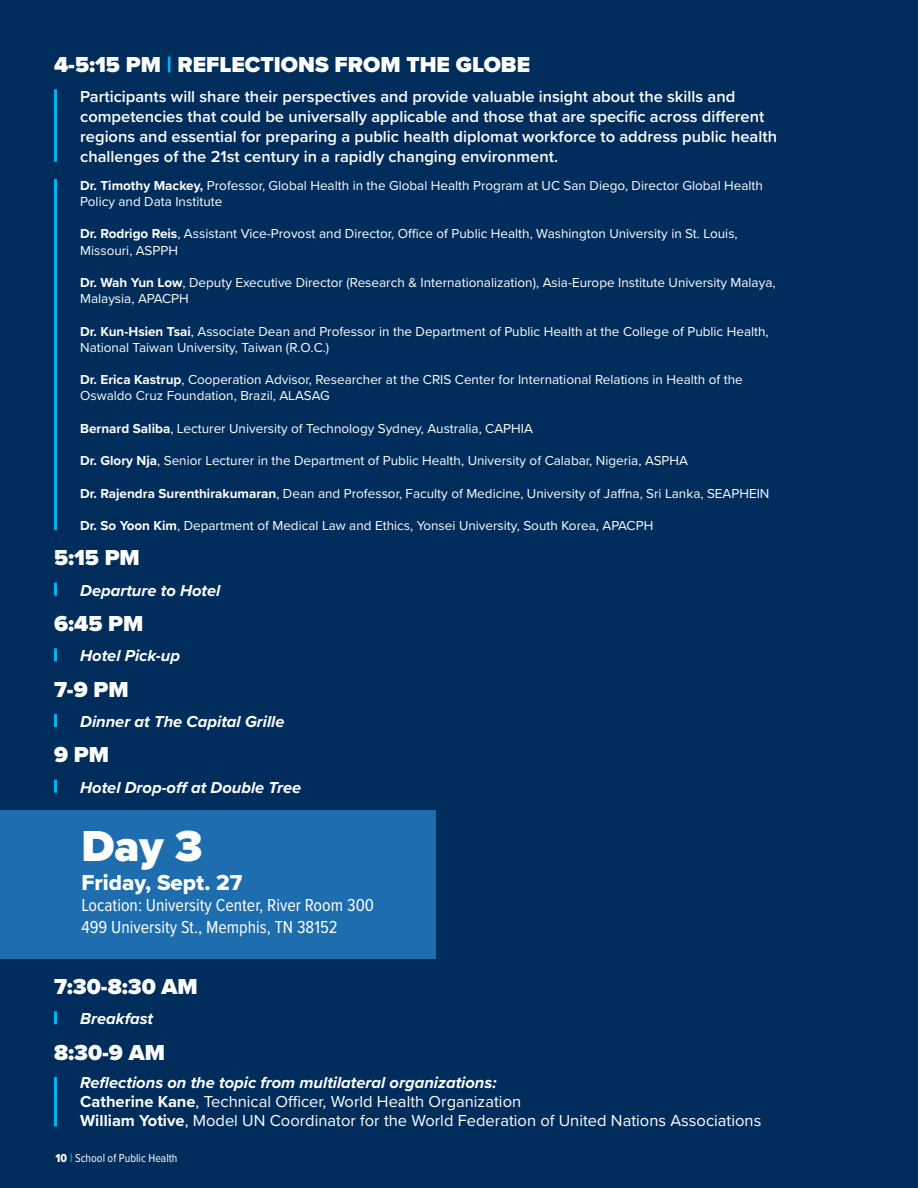
<style>
.page{position:relative;width:918px;height:1188px;background:#002d5b}
.page>*{position:absolute;margin:0;border:0;box-sizing:border-box;transform-origin:0 0}
.t1{font:900 45px "Proxima Nova";color:#fff}
.t2{font:900 22.5px "Proxima Nova";color:#fff}
.t3{font:22.5px "Proxima Nova Extrabld";color:#fff}
.t4{font:18px/21.6px "Proxima Nova Cond";color:#fff}
.t5{font:600 16.5px/19.8px "Proxima Nova";color:#fff}
.t6{font:italic 700 16.5px "Proxima Nova";color:#fff}
.t7{font:16.5px/19.8px "Proxima Nova";color:#fff}
.t8{font:13.5px/16.2px "Proxima Nova";color:#fff}
.t9{font:12px "Proxima Nova Cond";color:#fff}
.s1{color:#00b5ef}
.s2{font-weight:700}
.s3{font-family:"Proxima Nova Cond Extrabld"}
</style>
<div class="page">
<hr style="left:54px;top:89px;width:3px;height:73px;background:#00b5ef">
<svg style="left:54px;top:583px;width:3px;height:13px"></svg>
<svg style="left:54px;top:648px;width:3px;height:13px"></svg>
<svg style="left:54px;top:714px;width:3px;height:13px"></svg>
<svg style="left:54px;top:780px;width:3px;height:13px"></svg>
<svg style="left:54px;top:1011px;width:3px;height:13px"></svg>
<hr style="left:54px;top:1077px;width:3px;height:49px;background:#00b5ef">
<hr style="left:54px;top:179px;width:3px;height:351px;background:#00b5ef">
<div style="left:0;top:810px;width:436px;height:149px;background:#1d6daf"></div>
<h2 class="t2" style="left:54px;top:47px;width:478px">4-5:15 PM <span class="s1">|</span> REFLECTIONS FROM THE GLOBE</h2>
<p class="t5" style="left:80px;top:86px;width:698px">Participants will share their perspectives and provide valuable insight about the skills and competencies that could be universally applicable and those that are specific across different regions and essential for preparing a public health diplomat workforce to address public health challenges of the 21st century in a rapidly changing environment.</p>
<p class="t8" style="left:80px;top:177px;width:684px"><span class="s2">Dr. Timothy Mackey,</span> Professor, Global Health in the Global Health Program at UC San Diego, Director Global Health<br>Policy and Data Institute</p>
<p class="t8" style="left:80px;top:225px;width:659px"><span class="s2">Dr. Rodrigo Reis</span>, Assistant Vice-Provost and Director, Office of Public Health, Washington University in St. Louis,<br>Missouri, ASPPH</p>
<p class="t8" style="left:80px;top:274px;width:697px"><span class="s2">Dr. Wah Yun Low</span>, Deputy Executive Director (Research &amp; Internationalization), Asia-Europe Institute University Malaya,<br>Malaysia, APACPH</p>
<p class="t8" style="left:80px;top:322px;width:690px"><span class="s2">Dr. Kun-Hsien Tsai</span>, Associate Dean and Professor in the Department of Public Health at the College of Public Health,<br>National Taiwan University, Taiwan (R.O.C.)</p>
<p class="t8" style="left:80px;top:371px;width:664px"><span class="s2">Dr. Erica Kastrup</span>, Cooperation Advisor, Researcher at the CRIS Center for International Relations in Health of the<br>Oswaldo Cruz Foundation, Brazil, ALASAG</p>
<p class="t8" style="left:80px;top:420px;width:454px"><span class="s2">Bernard Saliba</span>, Lecturer University of Technology Sydney, Australia, CAPHIA</p>
<p class="t8" style="left:80px;top:452px;width:609px"><span class="s2">Dr. Glory Nja</span>, Senior Lecturer in the Department of Public Health, University of Calabar, Nigeria, ASPHA</p>
<p class="t8" style="left:80px;top:484px;width:691px"><span class="s2">Dr. Rajendra Surenthirakumaran</span>, Dean and Professor, Faculty of Medicine, University of Jaffna, Sri Lanka, SEAPHEIN</p>
<p class="t8" style="left:80px;top:517px;width:575px"><span class="s2">Dr. So Yoon Kim</span>, Department of Medical Law and Ethics, Yonsei University, South Korea, APACPH</p>
<h2 class="t2" style="left:54px;top:541px;width:87px">5:15 PM</h2>
<p class="t6" style="left:80px;top:578px;width:142px">Departure to Hotel</p>
<h2 class="t2" style="left:54px;top:607px;width:91px">6:45 PM</h2>
<p class="t6" style="left:80px;top:644px;width:101px">Hotel Pick-up</p>
<h2 class="t2" style="left:54px;top:672px;width:76px">7-9 PM</h2>
<p class="t6" style="left:80px;top:709px;width:206px">Dinner at The Capital Grille</p>
<h2 class="t2" style="left:54px;top:738px;width:56px">9 PM</h2>
<p class="t6" style="left:80px;top:775px;width:223px">Hotel Drop-off at Double Tree</p>
<h1 class="t1" style="left:81px;top:812px;width:123px">Day 3</h1>
<h2 class="t3" style="left:81px;top:866px;width:163px">Friday, Sept. 27</h2>
<h3 class="t4" style="left:81px;top:894px;width:294px">Location: University Center, River Room 300<br>499 University St., Memphis, TN 38152</h3>
<h2 class="t2" style="left:54px;top:970px;width:145px">7:30-8:30 AM</h2>
<p class="t6" style="left:80px;top:1007px;width:75px">Breakfast</p>
<h2 class="t2" style="left:54px;top:1035px;width:112px">8:30-9 AM</h2>
<p class="t6" style="left:80px;top:1070px;width:418px">Reflections on the topic from multilateral organizations:</p>
<p class="t7" style="left:80px;top:1090px;width:683px"><span class="s2">Catherine Kane</span>, Technical Officer, World Health Organization<br><span class="s2">William Yotive</span>, Model UN Coordinator for the World Federation of United Nations Associations</p>
<p class="t9" style="left:56px;top:1149px;width:123px"><span class="s3">10</span> School of Public Health</p>
</div>
